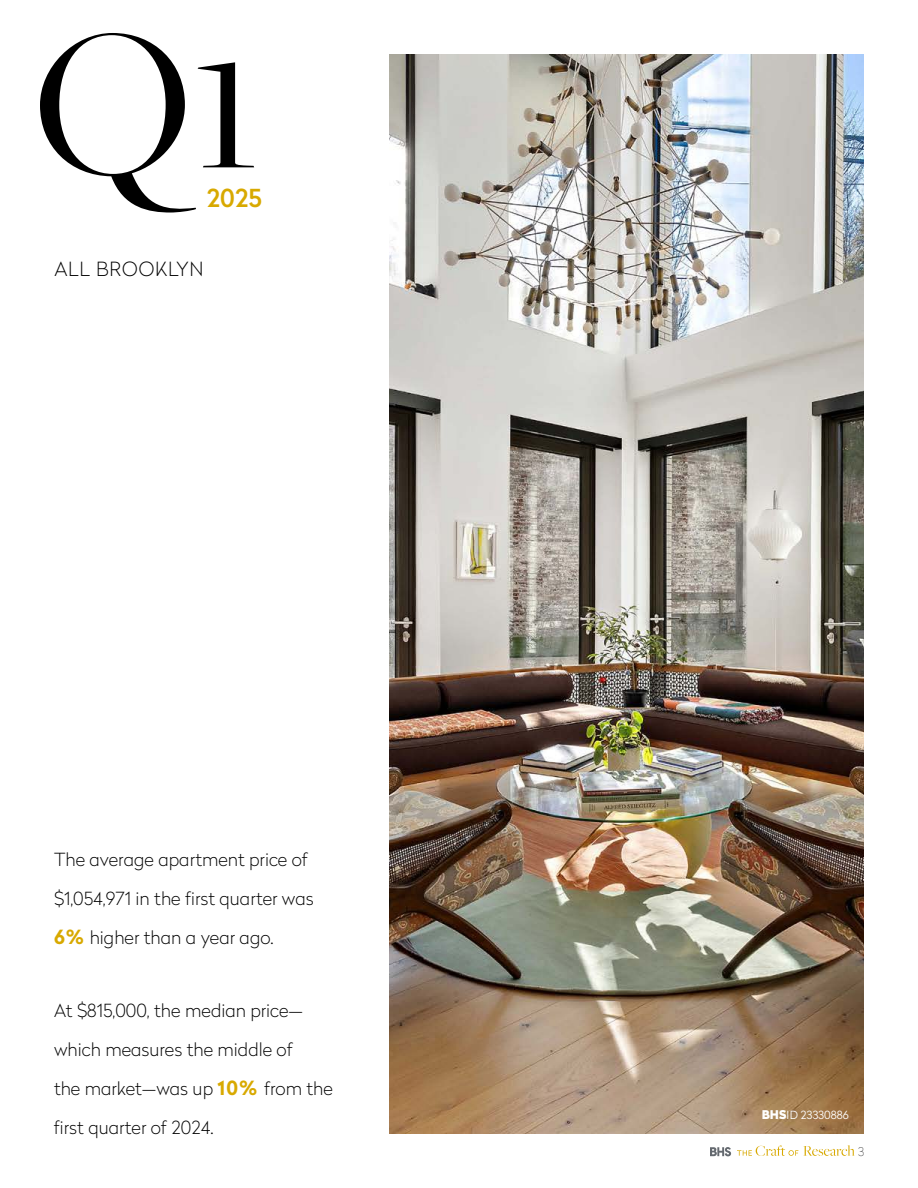
<style>
.page{position:relative;width:918px;height:1188px;background:#fff}
.page>*{position:absolute;margin:0;border:0;box-sizing:border-box;transform-origin:0 0}
.t1{font:219.3px "Freight Big Pro";color:#000}
.t2{font:500 24.75px "Radikal";color:#d8a900}
.t3{font:100 19.5px "Radikal";letter-spacing:.04em;color:#000}
.t4{font:100 18px/39px "Radikal";color:#000}
.t5{font:100 12px "Radikal";color:#000}
.t6{font:300 11.25px "Radikal";color:#fff}
.s1{font-weight:700;font-size:19.5px;color:#d8a900}
.s2{font-weight:900;font-size:12px}
</style>
<div class="page">
<svg style="left:710px;top:1147px;width:21px;height:9px"></svg>
<svg style="left:737px;top:1145px;width:118px;height:11px"></svg>
<img style="left:389px;top:54px;width:475px;height:1080px">
<h1 class="t1" style="left:34px;top:-39px;width:158px">Q</h1>
<h1 class="t1" style="left:191px;top:-45px;width:72px">1</h1>
<h2 class="t2" style="left:207px;top:180px;width:57px">2025</h2>
<p class="t3" style="left:54px;top:255px;width:151px">ALL BROOKLYN</p>
<p class="t4" style="left:54px;top:840px;width:261px">The average apartment price of $1,054,971 in the first quarter was<br><span class="s1">6%</span> higher than a year ago.</p>
<p class="t4" style="left:54px;top:990px;width:280px">At $815,000, the median price— which measures the middle of<br>the market—was up <span class="s1">10%</span> from the first quarter of 2024.</p>
<p class="t6" style="left:762px;top:1107px;width:89px"><span class="s2">BHS</span>ID 23330886</p>
<p class="t5" style="left:858px;top:1143px;width:8px">3</p>
</div>
